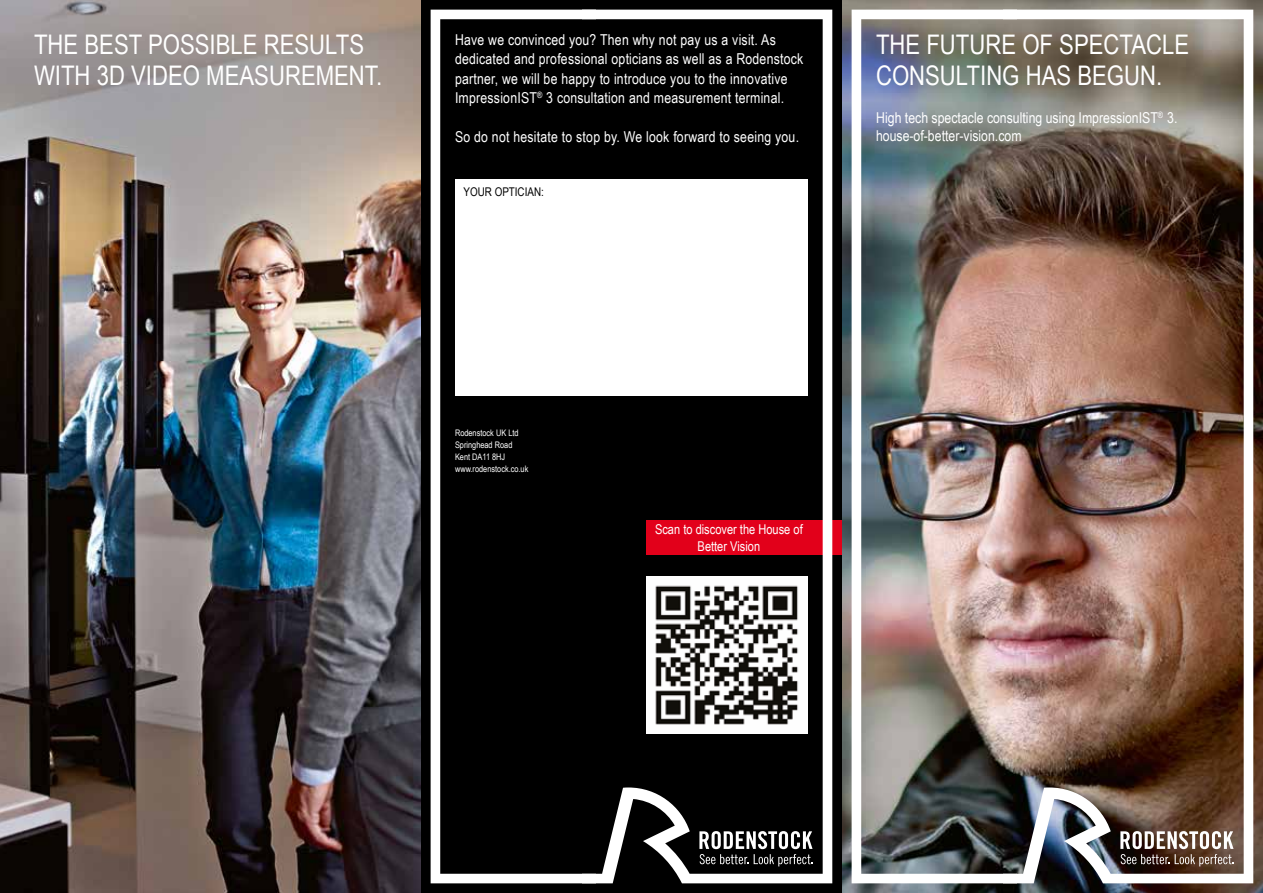
<style>
.page{position:relative;width:1263px;height:893px;background:#fff}
.page>*{position:absolute;margin:0;border:0;box-sizing:border-box;transform-origin:0 0}
.t1{font:27px/31.5px "Arial Narrow";color:#fff}
.t2{font:15px/19.5px "Arial Narrow";letter-spacing:.015em;color:#fff}
.t3{font:13.5px/16.2px "Arial Narrow";color:#fff;text-align:center}
.t4{font:12px "Arial Narrow";color:#000}
.t5{font:9px/12px "Arial Narrow";color:#fff}
</style>
<div class="page">
<div style="left:0;top:0;width:867px;height:893px;background:#000"></div>
<img style="left:842px;top:0;width:421px;height:893px">
<img style="left:1016px;top:10px;width:237px;height:873px">
<svg style="left:1120px;top:831px;width:114px;height:35px"></svg>
<div style="left:646px;top:521px;width:196px;height:34px;background:#e2001a"></div>
<img style="left:852px;top:10px;width:164px;height:873px">
<svg style="left:595px;top:10px;width:237px;height:873px"></svg>
<svg style="left:699px;top:831px;width:114px;height:35px"></svg>
<svg style="left:431px;top:10px;width:164px;height:873px"></svg>
<div style="left:455px;top:179px;width:353px;height:216px;background:#fff"></div>
<img style="left:0;top:0;width:421px;height:893px">
<img style="left:646px;top:576px;width:162px;height:157px">
<h1 class="t1" style="left:34px;top:27px;width:350px">THE BEST POSSIBLE RESULTS<br>WITH 3D VIDEO MEASUREMENT.</h1>
<p class="t2" style="left:455px;top:29px;width:350px">Have we convinced you? Then why not pay us a visit. As dedicated and professional opticians as well as a Rodenstock partner, we will be happy to introduce you to the innovative ImpressionIST<sup>®</sup> 3 consultation and measurement terminal.</p>
<p class="t2" style="left:455px;top:127px;width:346px">So do not hesitate to stop by. We look forward to seeing you.</p>
<p class="t4" style="left:463px;top:183px;width:82px">YOUR OPTICIAN:</p>
<h1 class="t1" style="left:876px;top:27px;width:315px">THE FUTURE OF SPECTACLE<br>CONSULTING HAS BEGUN.</h1>
<p class="t2" style="left:876px;top:108px;width:303px;line-height:18px">High tech spectacle consulting using ImpressionIST<sup>®</sup> 3. house-of-better-vision.com</p>
<p class="t5" style="left:455px;top:426px;width:75px">Rodenstock UK Ltd<br>Springhead Road<br>Kent DA11 8HJ www.rodenstock.co.uk</p>
<p class="t3" style="left:655px;top:521px;width:149px">Scan to discover the House of<br>Better Vision</p>
</div>
